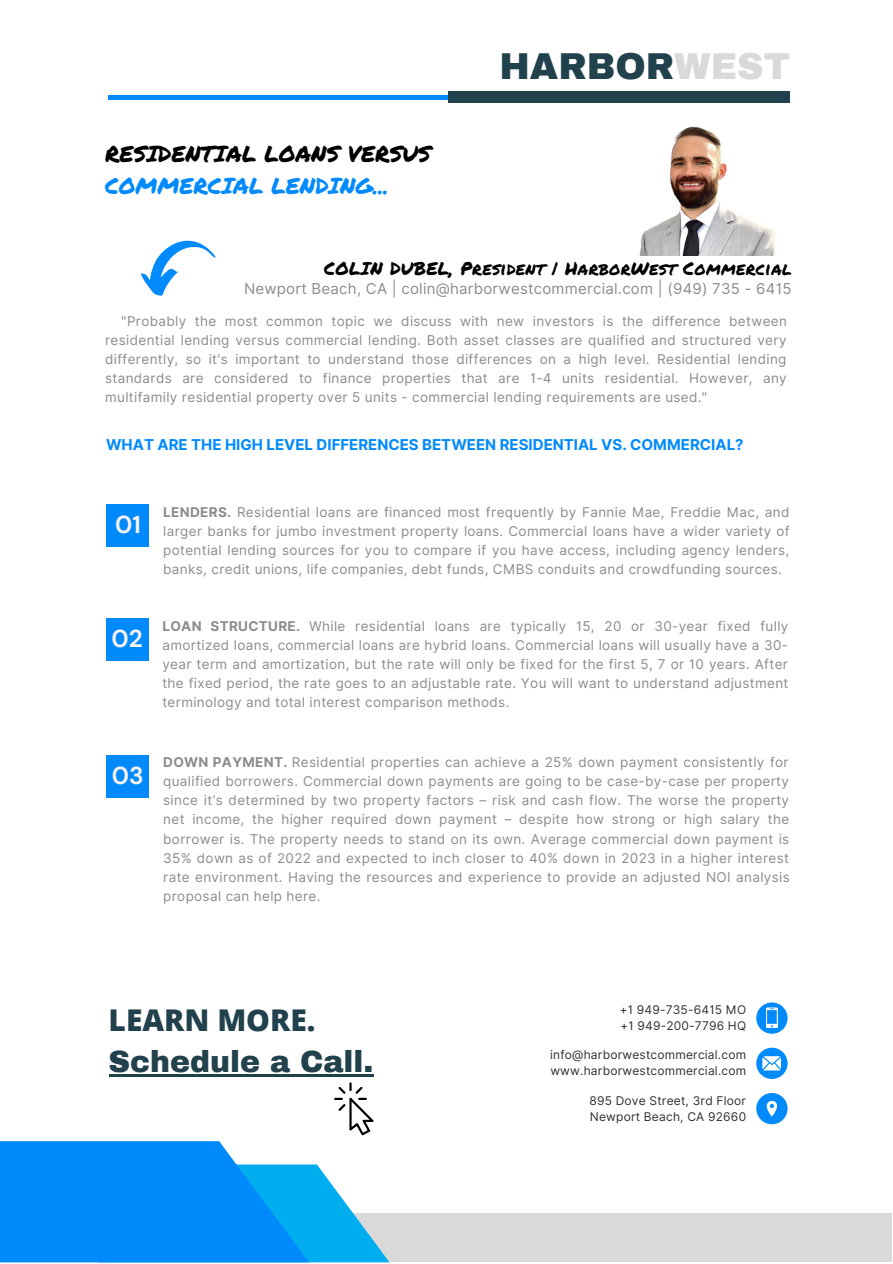
<style>
.page{position:relative;width:893px;height:1264px;background:#fff}
.page>*{position:absolute;margin:0;border:0;box-sizing:border-box;transform-origin:0 0}
.t1{font:900 36.6px "Archivo";color:#21414d}
.t2{font:900 30px "Archivo";color:#21414d}
.t3{font:800 30px "Open Sans";color:#21414d}
.t4{font:700 24.3px "DM Sans";color:#f6f2f1}
.t5{font:22.5px "Permanent Marker";color:#000}
.t6{font:22.5px "Permanent Marker";color:#008afc}
.t7{font:18px "Permanent Marker";letter-spacing:.015em;color:#000}
.t8{font:700 15px "Inter";color:#008afc}
.t9{font:15px "Inter";letter-spacing:.015em;color:#8a8c8e}
.t10{font:13.5px/19px "Inter";letter-spacing:.025em;color:#8a8c8e;text-align:justify}
.t11{font:12px/16px "Inter";letter-spacing:.015em;color:#323031}
.s1{color:#d9d9d9}
.s2{font-weight:700}
</style>
<div class="page">
<div style="left:0;top:1213px;width:891px;height:48px;background:#d9d9d9"></div>
<svg style="left:0;top:1141px;width:389px;height:121px"></svg>
<hr style="left:109px;top:95px;width:678px;height:4px;background:#008afc">
<div style="left:448px;top:91px;width:341px;height:12px;background:#21414d"></div>
<div style="left:756px;top:1047px;width:31px;height:31px;background:#008afc;border-radius:50%"></div>
<svg style="left:762px;top:1056px;width:19px;height:14px"></svg>
<div style="left:756px;top:1002px;width:31px;height:31px;background:#008afc;border-radius:50%"></div>
<svg style="left:766px;top:1007px;width:11px;height:21px"></svg>
<div style="left:756px;top:1092px;width:31px;height:32px;background:#008afc;border-radius:50%"></div>
<svg style="left:766px;top:1101px;width:11px;height:15px"></svg>
<svg style="left:334px;top:1082px;width:39px;height:53px"></svg>
<div style="left:107px;top:504px;width:42px;height:42px;background:#008afc"></div>
<div style="left:106px;top:618px;width:42px;height:42px;background:#008afc"></div>
<div style="left:107px;top:755px;width:42px;height:42px;background:#008afc"></div>
<svg style="left:141px;top:241px;width:75px;height:55px"></svg>
<hr style="left:109px;top:1074px;width:264px;height:2px;background:#21414d">
<img style="left:639px;top:126px;width:137px;height:130px">
<h3 class="t5" style="left:105px;top:137px;width:327px">RESIDENTIAL LOANS VERSUS</h3>
<h3 class="t6" style="left:105px;top:169px;width:285px">COMMERCIAL LENDING...</h3>
<h1 class="t1" style="left:499px;top:47px;width:292px">HARBOR<span class="s1">WEST</span></h1>
<h3 class="t7" style="left:324px;top:255px;width:469px">COLIN DUBEL, President | HarborWest Commercial</h3>
<p class="t9" style="left:244px;top:280px;width:549px">Newport Beach, CA | colin@harborwestcommercial.com | (949) 735 - 6415</p>
<p class="t10" style="left:105px;top:311px;width:683px;text-indent:16px">"Probably the most common topic we discuss with new investors is the difference between residential lending versus commercial lending. Both asset classes are qualified and structured very differently, so it's important to understand those differences on a high level. Residential lending standards are considered to finance properties that are 1-4 units residential. However, any multifamily residential property over 5 units - commercial lending requirements are used."</p>
<p class="t8" style="left:106px;top:435px;width:639px">WHAT ARE THE HIGH LEVEL DIFFERENCES BETWEEN RESIDENTIAL VS. COMMERCIAL?</p>
<h3 class="t4" style="left:115px;top:509px;width:27px">01</h3>
<p class="t10" style="left:163px;top:502px;width:628px"><span class="s2">LENDERS.</span> Residential loans are financed most frequently by Fannie Mae, Freddie Mac, and larger banks for jumbo investment property loans. Commercial loans have a wider variety of potential lending sources for you to compare if you have access, including agency lenders, banks, credit unions, life companies, debt funds, CMBS conduits and crowdfunding sources.</p>
<h3 class="t4" style="left:111px;top:623px;width:33px">02</h3>
<p class="t10" style="left:162px;top:616px;width:627px"><span class="s2">LOAN STRUCTURE.</span> While residential loans are typically 15, 20 or 30-year fixed fully amortized loans, commercial loans are hybrid loans. Commercial loans will usually have a 30- year term and amortization, but the rate will only be fixed for the first 5, 7 or 10 years. After the fixed period, the rate goes to an adjustable rate. You will want to understand adjustment terminology and total interest comparison methods.</p>
<h3 class="t4" style="left:112px;top:759px;width:33px">03</h3>
<p class="t10" style="left:163px;top:752px;width:628px"><span class="s2">DOWN PAYMENT.</span> Residential properties can achieve a 25% down payment consistently for qualified borrowers. Commercial down payments are going to be case-by-case per property since it’s determined by two property factors – risk and cash flow. The worse the property net income, the higher required down payment – despite how strong or high salary the borrower is. The property needs to stand on its own. Average commercial down payment is 35% down as of 2022 and expected to inch closer to 40% down in 2023 in a higher interest rate environment. Having the resources and experience to provide an adjusted NOI analysis proposal can help here.</p>
<h2 class="t3" style="left:109px;top:999px;width:208px">LEARN MORE.</h2>
<h2 class="t2" style="left:109px;top:1045px;width:266px">Schedule a Call.</h2>
<p class="t11" style="left:619px;top:1001px;width:128px">+1 949-735-6415 MO +1 949-200-7796 HQ</p>
<p class="t11" style="left:550px;top:1046px;width:197px">info@harborwestcommercial.com www.harborwestcommercial.com</p>
<p class="t11" style="left:589px;top:1092px;width:158px">895 Dove Street, 3rd Floor<br>Newport Beach, CA 92660</p>
</div>
